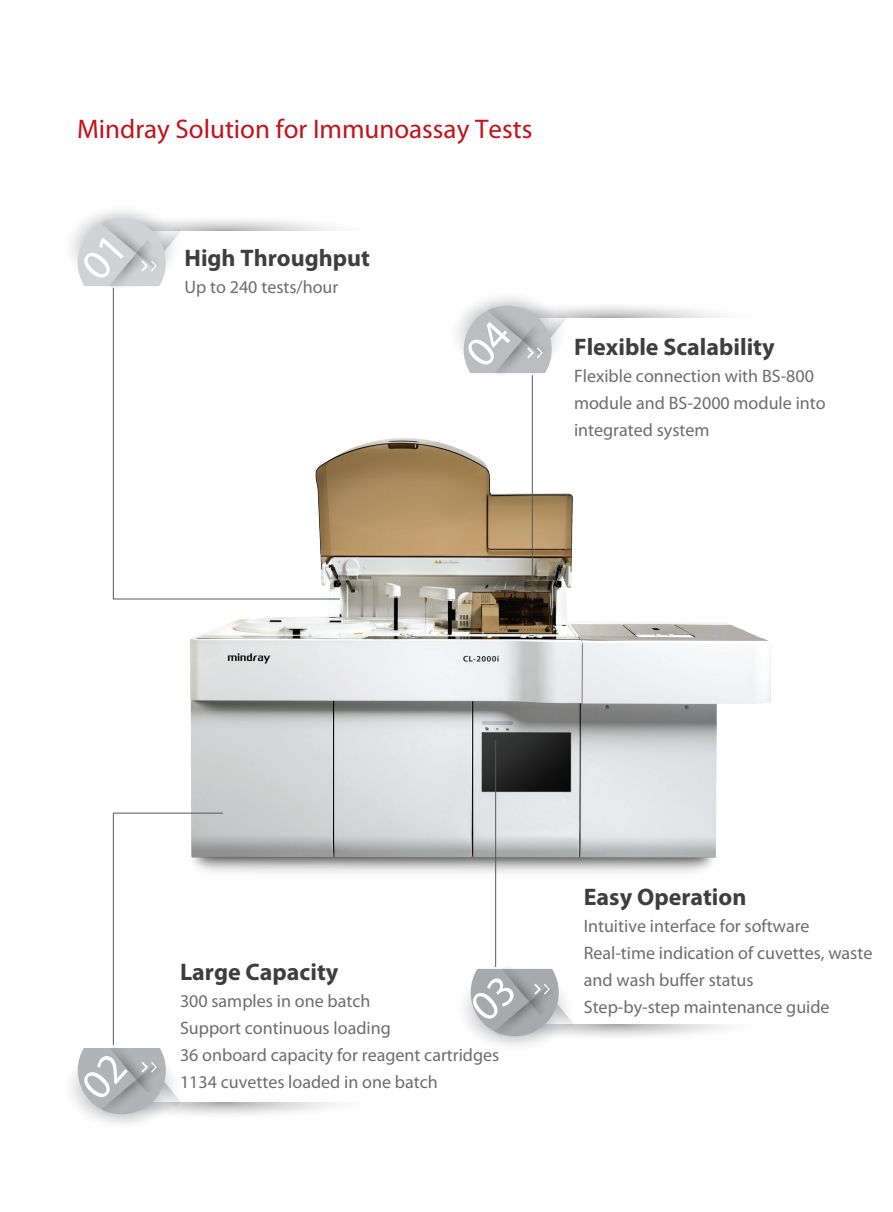
<style>
.page{position:relative;width:893px;height:1212px;background:#fff}
.page>*{position:absolute;margin:0;border:0;box-sizing:border-box;transform-origin:0 0}
.t1{font:27px "Myriad Pro";color:#c4121a}
.t2{font:700 24px "Myriad Pro";color:#3e3e3f}
.t3{font:18px/27px "Myriad Pro";color:#6c6d70}
</style>
<div class="page">
<img style="left:112px;top:318px;width:659px;height:641px">
<div style="left:64px;top:1045px;width:116px;height:84px;background:#f9f9f9;border-radius:50%"></div>
<div style="left:64px;top:204px;width:116px;height:84px;background:#fafafa;border-radius:50%"></div>
<div style="left:449px;top:291px;width:117px;height:84px;background:#fafafa;border-radius:50%"></div>
<div style="left:456px;top:967px;width:117px;height:84px;background:#fafafa;border-radius:50%"></div>
<div style="left:481px;top:909px;width:157px;height:33px;background:#fff"></div>
<svg style="left:113px;top:296px;width:228px;height:304px"></svg>
<hr style="left:532px;top:375px;width:1px;height:226px;background:#57585a">
<hr style="left:495px;top:740px;width:1px;height:227px;background:#57585a">
<svg style="left:77px;top:212px;width:258px;height:84px"></svg>
<svg style="left:463px;top:299px;width:293px;height:84px"></svg>
<svg style="left:77px;top:812px;width:293px;height:309px"></svg>
<svg style="left:468px;top:959px;width:260px;height:84px"></svg>
<h1 class="t1" style="left:77px;top:114px;width:457px">Mindray Solution for Immunoassay Tests</h1>
<h2 class="t2" style="left:184px;top:244px;width:187px">High Throughput</h2>
<p class="t3" style="left:184px;top:274px;width:155px">Up to 240 tests/hour</p>
<h2 class="t2" style="left:574px;top:333px;width:202px">Flexible Scalability</h2>
<p class="t3" style="left:574px;top:362px;width:253px">Flexible connection with BS-800 module and BS-2000 module into integrated system</p>
<h2 class="t2" style="left:180px;top:958px;width:160px">Large Capacity</h2>
<p class="t3" style="left:180px;top:987px;width:321px">300 samples in one batch<br>Support continuous loading<br>36 onboard capacity for reagent cartridges<br>1134 cuvettes loaded in one batch</p>
<h2 class="t2" style="left:584px;top:883px;width:164px">Easy Operation</h2>
<p class="t3" style="left:584px;top:913px;width:290px">Intuitive interface for software<br>Real-time indication of cuvettes, waste and wash buffer status<br>Step-by-step maintenance guide</p>
</div>
